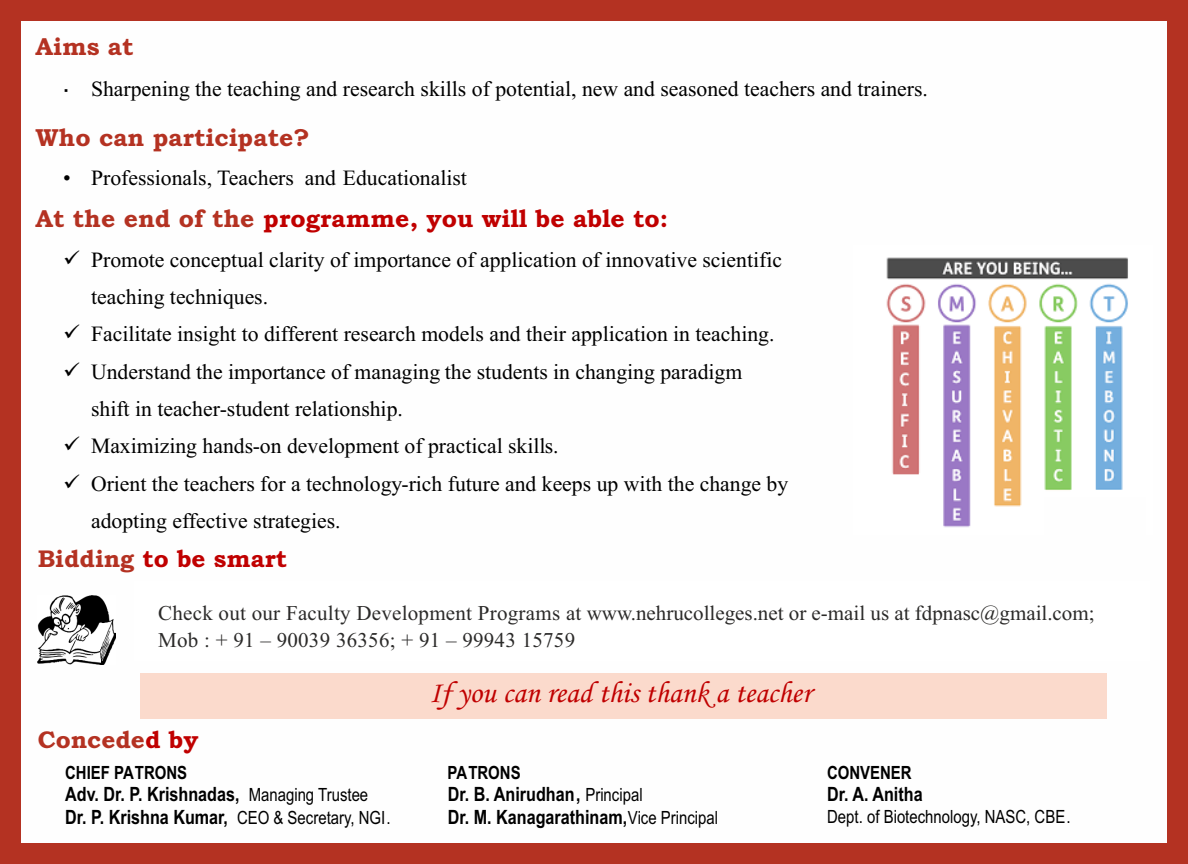
<style>
.page{position:relative;width:1188px;height:864px;background:#b43222}
.page>*{position:absolute;margin:0;border:0;box-sizing:border-box;transform-origin:0 0}
.t1{font:30.45px "Monotype Corsiva";color:#c00000}
.t2{font:700 24.6px "Bookman Old Style";color:#c00000}
.t3{font:700 24.6px "Bookman Old Style";color:#b43222}
.t4{font:700 24.3px "Bookman Old Style";color:#c00000}
.t5{font:700 24.3px "Bookman Old Style";color:#b43222}
.t6{font:21.75px/37.2px "Times New Roman";color:#000}
.t7{font:21px/26.8px "Times New Roman";letter-spacing:.01em;color:#2b2a29}
.t8{font:700 19.65px/22.8px "Arial Narrow";color:#000}
.t9{font:18.15px "Arial Narrow";color:#000}
.t10{font:700 18.15px "Arial Narrow";color:#000}
.s1{color:#b43222}
.s2{color:#c00000}
.s3{font-weight:400;font-size:18.15px}
</style>
<div class="page">
<div style="left:21px;top:21px;width:1146px;height:822px;background:#fefefe"></div>
<img style="left:38px;top:596px;width:78px;height:69px">
<div style="left:140px;top:673px;width:967px;height:46px;background:#fbdacc"></div>
<img style="left:886px;top:257px;width:242px;height:270px">
<div style="left:1044px;top:497px;width:102px;height:45px;background:#fefefe"></div>
<p class="t3" style="left:35px;top:38px;width:100px">Aims at</p>
<p class="t6" style="left:91px;top:72px;width:838px">Sharpening the teaching and research skills of potential, new and seasoned teachers and trainers.</p>
<p class="t3" style="left:35px;top:129px;width:276px">Who can participate?</p>
<p class="t6" style="left:63px;top:162px;width:405px">• Professionals, Teachers and Educationalist</p>
<p class="t2" style="left:35px;top:209px;width:634px"><span class="s1">At the end of the</span> programme, you will be able to:</p>
<p class="t6" style="left:91px;top:243px;width:693px;text-indent:-28px">✓ Promote conceptual clarity of importance of application of innovative scientific teaching techniques.</p>
<p class="t6" style="left:63px;top:318px;width:713px">✓ Facilitate insight to different research models and their application in teaching.</p>
<p class="t6" style="left:91px;top:355px;width:653px;text-indent:-28px">✓ Understand the importance of managing the students in changing paradigm shift in teacher-student relationship.</p>
<p class="t6" style="left:63px;top:430px;width:497px">✓ Maximizing hands-on development of practical skills.</p>
<p class="t6" style="left:91px;top:467px;width:699px;text-indent:-28px">✓ Orient the teachers for a technology-rich future and keeps up with the change by adopting effective strategies.</p>
<p class="t4" style="left:38px;top:549px;width:251px"><span class="s1">Bidding</span> to be smart</p>
<p class="t7" style="left:158px;top:602px;width:938px">Check out our Faculty Development Programs at www.nehrucolleges.net or e-mail us at fdpnasc@gmail.com;<br>Mob : + 91 – 90039 36356; + 91 – 99943 15759</p>
<p class="t5" style="left:38px;top:730px;width:162px">Concede<span class="s2">d by</span></p>
<p class="t10" style="left:65px;top:759px;width:124px">CHIEF PATRONS</p>
<p class="t8" style="left:65px;top:782px;width:327px">Adv. Dr. P. Krishnadas, <span class="s3">Managing Trustee<br></span>Dr. P. Krishna Kumar, <span class="s3">CEO &amp; Secretary, NGI.</span></p>
<h1 class="t1" style="left:430px;top:681px;width:383px">If you can read this thank a teacher</h1>
<p class="t10" style="left:448px;top:759px;width:75px">PATRONS</p>
<p class="t8" style="left:448px;top:782px;width:272px">Dr. B. Anirudhan, <span class="s3">Principal<br></span>Dr. M. Kanagarathinam, <span class="s3">Vice Principal</span></p>
<p class="t10" style="left:827px;top:759px;width:86px">CONVENER</p>
<p class="t8" style="left:827px;top:782px;width:97px">Dr. A. Anitha</p>
<p class="t9" style="left:827px;top:809px;width:245px">Dept. of Biotechnology, NASC, CBE.</p>
</div>
